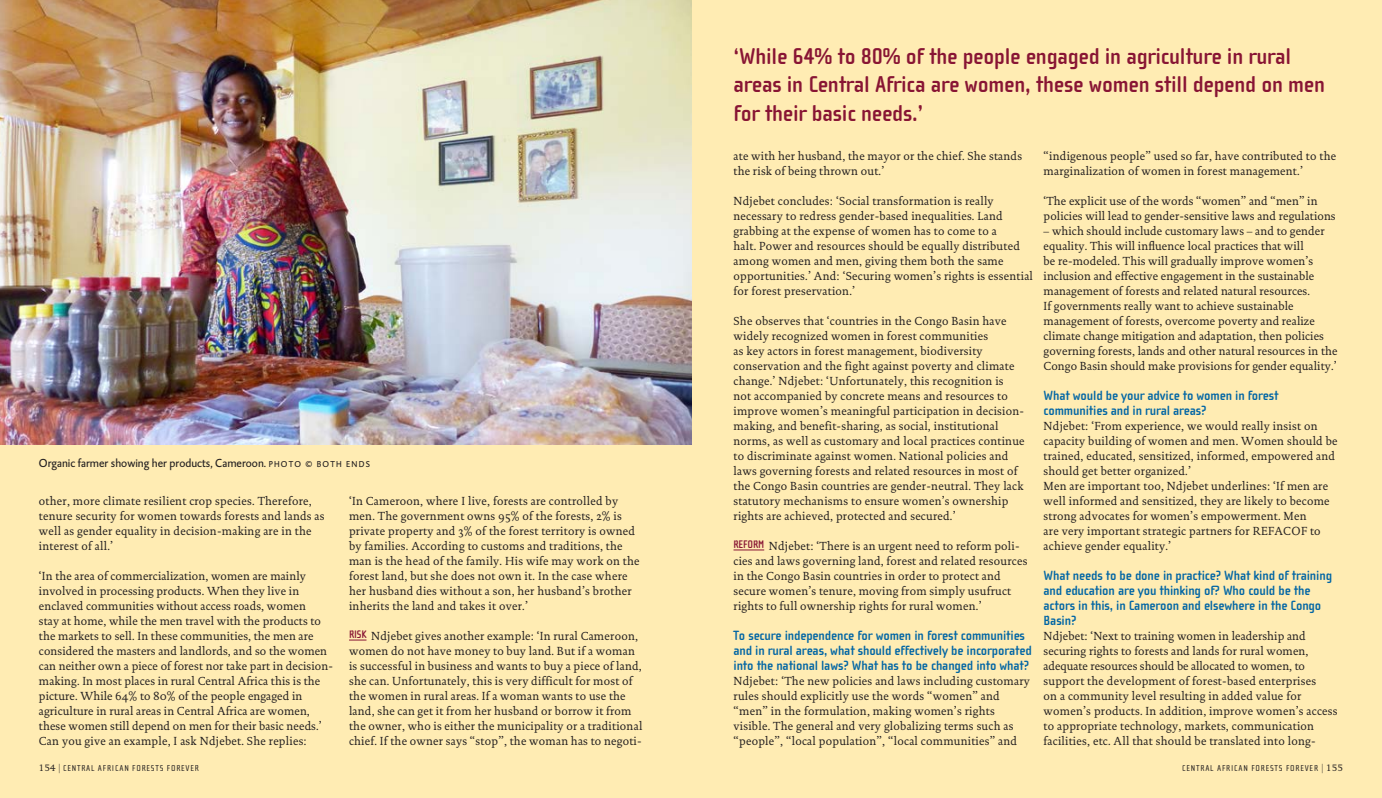
<style>
.page{position:relative;width:1382px;height:798px;background:#fff}
.page>*{position:absolute;margin:0;border:0;box-sizing:border-box;transform-origin:0 0}
.streamer{font:700 23.5px/28.8px "Cholla Sans";letter-spacing:-.01em;color:#881534}
.interview_blauw_link{font:700 13.75px/15px "Cholla Sans";letter-spacing:-.01em;color:#0065a4}
.broodtekst{font:11.88px/15px "DTL Documenta ST";letter-spacing:.02em;color:#231f20;scale:.96 1}
.tussenkop{font:11.88px/15px "DTL Documenta ST";letter-spacing:.02em;color:#231f20;scale:.96 1}
.bijschrift{font:11.88px "DTL Caspari ST";color:#231f20}
.t1{font:8.75px "Cholla Sans";letter-spacing:.09em;color:#231f20}
.s1{font-family:"DTL Caspari T";font-size:8.75px}
.s2{font-family:"DTL Documenta T";font-size:9.38px}
.s3{font-family:"DTL Documenta ST";font-size:9.38px}
</style>
<div class="page">
<div style="left:0;top:0;width:691px;height:797px;background:#ffecb3"></div>
<div style="left:691px;top:0;width:691px;height:797px;background:#ffecb3"></div>
<svg style="left:349px;top:639px;width:17px;height:1px"></svg>
<hr style="left:733px;top:549px;width:31px;height:1px;background:#881534">
<img style="left:0;top:0;width:691px;height:444px">
<p class="bijschrift" style="left:39px;top:455px;width:333px">Organic farmer showing her products, Cameroon. <span class="s1">PHOTO © BOTH ENDS</span></p>
<p class="broodtekst" style="left:39px;top:493px;width:299px">other, more climate resilient crop species. Therefore, tenure security for women towards forests and lands as well as gender equality in decision-making are in the interest of all.’</p>
<p class="broodtekst" style="left:39px;top:568px;width:308px">‘In the area of commercialization, women are mainly involved in processing products. When they live in enclaved communities without access roads, women<br>stay at home, while the men travel with the products to the markets to sell. In these communities, the men are considered the masters and landlords, and so the women can neither own a piece of forest nor take part in decision&shy;making. In most places in rural Central Africa this is the picture. While 64% to 80% of the people engaged in agriculture in rural areas in Central Africa are women, these women still depend on men for their basic needs.’</p>
<p class="broodtekst" style="left:39px;top:733px;width:281px">Can you give an example, I ask Ndjebet. She replies:</p>
<p class="broodtekst" style="left:349px;top:493px;width:304px">‘In Cameroon, where I live, forests are controlled by men. The government owns 95% of the forests, 2% is private property and 3% of the forest territory is owned by families. According to customs and traditions, the man is the head of the family. His wife may work on the forest land, but she does not own it. In the case where her husband dies without a son, her husband’s brother inherits the land and takes it over.’</p>
<p class="tussenkop" style="left:349px;top:628px;width:307px"><sup>RISK</sup> Ndjebet gives another example: ‘In rural Cameroon, women do not have money to buy land. But if a woman is successful in business and wants to buy a piece of land, she can. Unfortunately, this is very difficult for most of the women in rural areas. If a woman wants to use the land, she can get it from her husband or borrow it from the owner, who is either the municipality or a traditional chief. If the owner says “stop”, the woman has to negoti-</p>
<p class="streamer" style="left:733px;top:42px;width:593px">‘While 64% to 80% of the people engaged in agriculture in rural areas in Central Africa are women, these women still depend on men for their basic needs.’</p>
<p class="tussenkop" style="left:733px;top:148px;width:302px">ate with her husband, the mayor or the chief. She stands the risk of being thrown out.’</p>
<p class="broodtekst" style="left:733px;top:193px;width:313px">Ndjebet concludes: ‘Social transformation is really necessary to redress gender-based inequalities. Land grabbing at the expense of women has to come to a<br>halt. Power and resources should be equally distributed among women and men, giving them both the same opportunities.’ And: ‘Securing women’s rights is essential for forest preservation.’</p>
<p class="broodtekst" style="left:733px;top:313px;width:305px">She observes that ‘countries in the Congo Basin have widely recognized women in forest communities<br>as key actors in forest management, biodiversity conservation and the fight against poverty and climate change.’ Ndjebet: ‘Unfortunately, this recognition is<br>not accompanied by concrete means and resources to improve women’s meaningful participation in decision&shy;making, and benefit-sharing, as social, institutional norms, as well as customary and local practices continue to discriminate against women. National policies and laws governing forests and related resources in most of the Congo Basin countries are gender-neutral. They lack statutory mechanisms to ensure women’s ownership rights are achieved, protected and secured.’</p>
<p class="tussenkop" style="left:733px;top:538px;width:308px"><sup>REFORM</sup> Ndjebet: ‘There is an urgent need to reform poli&shy;cies and laws governing land, forest and related resources in the Congo Basin countries in order to protect and secure women’s tenure, moving from simply usufruct rights to full ownership rights for rural women.’</p>
<p class="interview_blauw_link" style="left:733px;top:628px;width:300px">To secure independence for women in forest communities and in rural areas, what should effectively be incorporated into the national laws? What has to be changed into what?</p>
<p class="broodtekst" style="left:733px;top:673px;width:310px">Ndjebet: ‘The new policies and laws including customary rules should explicitly use the words “women” and “men” in the formulation, making women’s rights visible. The general and very globalizing terms such as “people”, “local population”, “local communities” and</p>
<p class="broodtekst" style="left:1044px;top:148px;width:306px">“indigenous people” used so far, have contributed to the marginalization of women in forest management.’</p>
<p class="broodtekst" style="left:1044px;top:193px;width:306px">‘The explicit use of the words “women” and “men” in policies will lead to gender-sensitive laws and regulations</p>
<p class="broodtekst" style="left:1044px;top:223px;width:308px">– which should include customary laws – and to gender equality. This will influence local practices that will<br>be re-modeled. This will gradually improve women’s inclusion and effective engagement in the sustainable management of forests and related natural resources.<br>If governments really want to achieve sustainable management of forests, overcome poverty and realize climate change mitigation and adaptation, then policies governing forests, lands and other natural resources in the Congo Basin should make provisions for gender equality.’</p>
<p class="interview_blauw_link" style="left:1044px;top:388px;width:237px">What would be your advice to women in forest communities and in rural areas?</p>
<p class="broodtekst" style="left:1044px;top:418px;width:308px">Ndjebet: ‘From experience, we would really insist on capacity building of women and men. Women should be trained, educated, sensitized, informed, empowered and should get better organized.’</p>
<p class="broodtekst" style="left:1044px;top:478px;width:300px">Men are important too, Ndjebet underlines: ‘If men are well informed and sensitized, they are likely to become strong advocates for women’s empowerment. Men<br>are very important strategic partners for REFACOF to achieve gender equality.’</p>
<p class="interview_blauw_link" style="left:1044px;top:568px;width:290px">What needs to be done in practice? What kind of training and education are you thinking of? Who could be the actors in this, in Cameroon and elsewhere in the Congo Basin?</p>
<p class="broodtekst" style="left:1044px;top:628px;width:308px">Ndjebet: ‘Next to training women in leadership and securing rights to forests and lands for rural women, adequate resources should be allocated to women, to support the development of forest-based enterprises<br>on a community level resulting in added value for women’s products. In addition, improve women’s access to appropriate technology, markets, communication facilities, etc. All that should be translated into long-</p>
<p class="t1" style="left:39px;top:763px;width:162px"><span class="s2">154</span> <span class="s3">|</span> CENTRAL AFRICAN FORESTS FOREVER</p>
<p class="t1" style="left:1182px;top:763px;width:162px">CENTRAL AFRICAN FORESTS FOREVER <span class="s3">|</span> <span class="s2">155</span></p>
</div>
